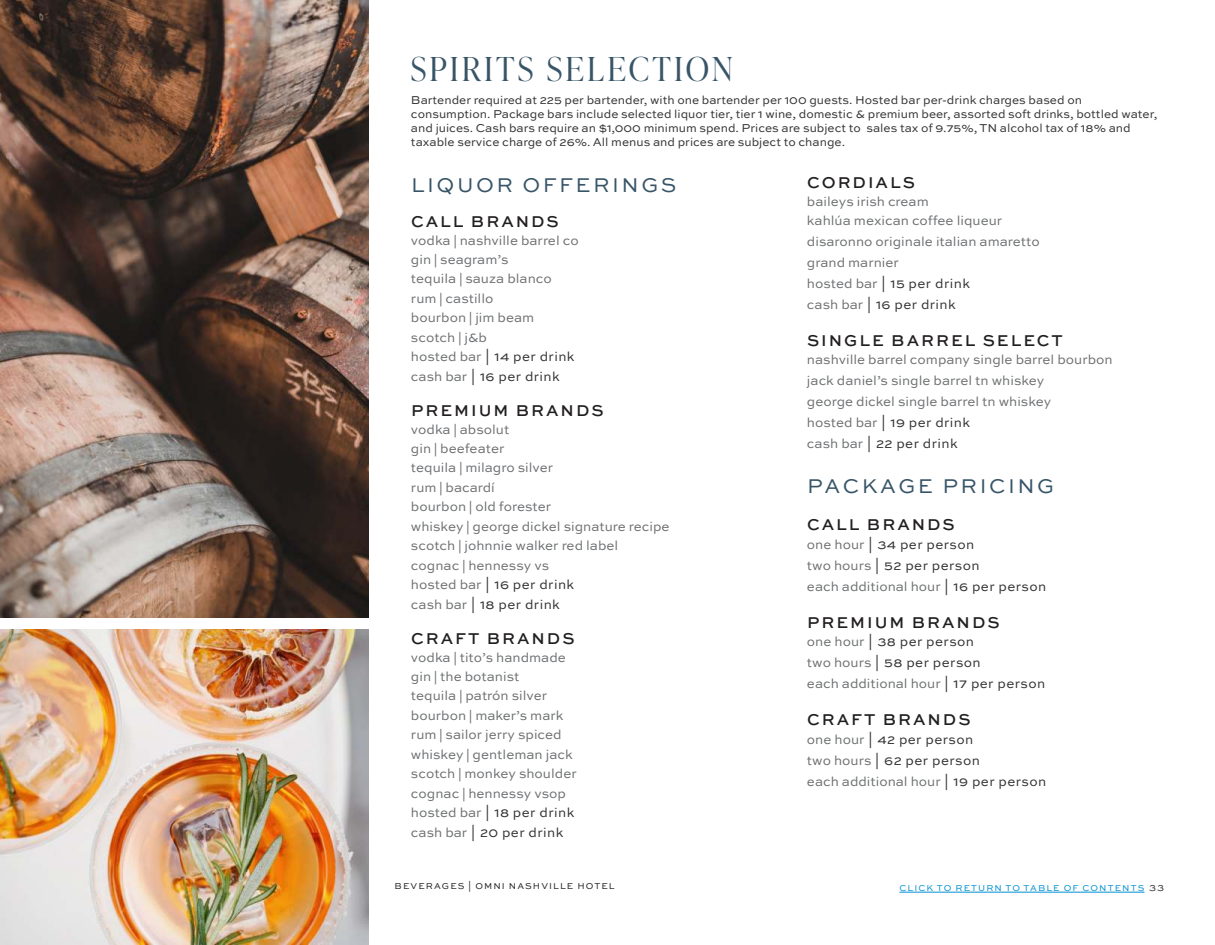
<style>
.page{position:relative;width:1215px;height:945px;background:#fff}
.page>*{position:absolute;margin:0;border:0;box-sizing:border-box;transform-origin:0 0}
.t1{font:300 33px "Ivy Presto Display";letter-spacing:.1em;color:#385568}
.t2{font:21px "Sweet Sans Pro";letter-spacing:.12em;color:#385568}
.t3{font:500 16.5px "Sweet Sans Pro";letter-spacing:.12em;color:#221f1f}
.t4{font:13.5px/19.4px "Sweet Sans Pro";color:#6c6e70}
.t5{font:13.5px/21px "Sweet Sans Pro";letter-spacing:.03em;color:#323032}
.t6{font:12px/14.2px "Sweet Sans Pro";color:#323032}
.t7{font:9px "Sweet Sans Pro";letter-spacing:.12em;color:#008fd4}
.t8{font:9px "Sweet Sans Pro";letter-spacing:.12em;color:#221f1f}
.s1{font-family:"Caecilia Com 55 Roman"}
.s2{color:#323032}
.s3{color:#6c6e70}
.s4{color:#221f1f}
</style>
<div class="page">
<img style="left:0;top:0;width:369px;height:618px">
<img style="left:0;top:630px;width:369px;height:315px">
<hr style="left:899px;top:892px;width:246px;height:1px;background:#008fd4">
<h1 class="t1" style="left:411px;top:48px;width:324px">SPIRITS SELECTION</h1>
<p class="t6" style="left:411px;top:93px;width:748px">Bartender required at 225 per bartender, with one bartender per 100 guests. Hosted bar per-drink charges based on consumption. Package bars include selected liquor tier, tier 1 wine, domestic &amp; premium beer, assorted soft drinks, bottled water, and juices. Cash bars require an $1,000 minimum spend. Prices are subject to sales tax of 9.75%, TN alcohol tax of 18% and taxable service charge of 26%. All menus and prices are subject to change.</p>
<h2 class="t2" style="left:411px;top:173px;width:267px">LIQUOR OFFERINGS</h2>
<p class="t3" style="left:411px;top:213px;width:149px">CALL BRANDS</p>
<p class="t4" style="left:411px;top:231px;width:169px">vodka <span class="s1">|</span> nashville barrel co gin <span class="s1">|</span> seagram’s<br>tequila <span class="s1">|</span> sauza blanco rum <span class="s1">|</span> castillo<br>bourbon <span class="s1">|</span> jim beam scotch <span class="s1">|</span> j&amp;b<br>hosted bar <span class="s2">| 14 per drink </span>cash bar <span class="s2">| 16 per drink</span></p>
<p class="t3" style="left:411px;top:402px;width:194px">PREMIUM BRANDS</p>
<p class="t4" style="left:411px;top:420px;width:260px">vodka <span class="s1">|</span> absolut<br>gin <span class="s1">|</span> beefeater<br>tequila <span class="s1">|</span> milagro silver<br>rum <span class="s1">|</span> bacardí<br>bourbon <span class="s1">|</span> old forester<br>whiskey <span class="s1">|</span> george dickel signature recipe scotch <span class="s1">|</span> johnnie walker red label cognac <span class="s1">|</span> hennessy vs<br>hosted bar <span class="s2">| 16 per drink<br></span>cash bar <span class="s2">| 18 per drink</span></p>
<p class="t3" style="left:411px;top:630px;width:165px">CRAFT BRANDS</p>
<p class="t4" style="left:411px;top:648px;width:167px">vodka <span class="s1">|</span> tito’s handmade gin <span class="s1">|</span> the botanist<br>tequila <span class="s1">|</span> patrón silver bourbon <span class="s1">|</span> maker’s mark rum <span class="s1">|</span> sailor jerry spiced whiskey <span class="s1">|</span> gentleman jack scotch <span class="s1">|</span> monkey shoulder cognac <span class="s1">|</span> hennessy vsop hosted bar <span class="s2">| 18 per drink </span>cash bar <span class="s2">| 20 per drink</span></p>
<p class="t8" style="left:395px;top:881px;width:222px">BEVERAGES | OMNI NASHVILLE HOTEL</p>
<p class="t3" style="left:807px;top:174px;width:109px">CORDIALS</p>
<p class="t4" style="left:807px;top:193px;width:197px;line-height:18.8px">baileys irish cream<br>kahlúa mexican coffee liqueur</p>
<p class="t4" style="left:807px;top:231px;width:234px;line-height:21px">disaronno originale italian amaretto grand marnier<br>hosted bar <span class="s2">| 15 per drink<br></span>cash bar <span class="s2">| 16 per drink</span></p>
<p class="t3" style="left:807px;top:331px;width:257px">SINGLE BARREL SELECT</p>
<p class="t4" style="left:807px;top:350px;width:307px;line-height:21px">nashville barrel company single barrel bourbon jack daniel’s single barrel tn whiskey<br>george dickel single barrel tn whiskey<br>hosted bar <span class="s2">| 19 per drink<br></span>cash bar <span class="s2">| 22 per drink</span></p>
<h2 class="t2" style="left:807px;top:474px;width:249px">PACKAGE PRICING</h2>
<p class="t3" style="left:807px;top:516px;width:149px">CALL BRANDS</p>
<p class="t5" style="left:807px;top:534px;width:241px"><span class="s3">one hour</span> | 34 per person<br><span class="s3">two hours</span> | 52 per person<br><span class="s3">each additional hour</span> | 16 per person</p>
<p class="t3" style="left:807px;top:613px;width:194px">PREMIUM BRANDS</p>
<p class="t5" style="left:807px;top:632px;width:240px"><span class="s3">one hour</span> | 38 per person<br><span class="s3">two hours</span> | 58 per person<br><span class="s3">each additional hour</span> | 17 per person</p>
<p class="t3" style="left:807px;top:711px;width:165px">CRAFT BRANDS</p>
<p class="t5" style="left:807px;top:729px;width:241px"><span class="s3">one hour</span> | 42 per person<br><span class="s3">two hours</span> | 62 per person<br><span class="s3">each additional hour</span> | 19 per person</p>
<p class="t7" style="left:899px;top:883px;width:266px">CLICK TO RETURN TO TABLE OF CONTENTS <span class="s4">33</span></p>
</div>
